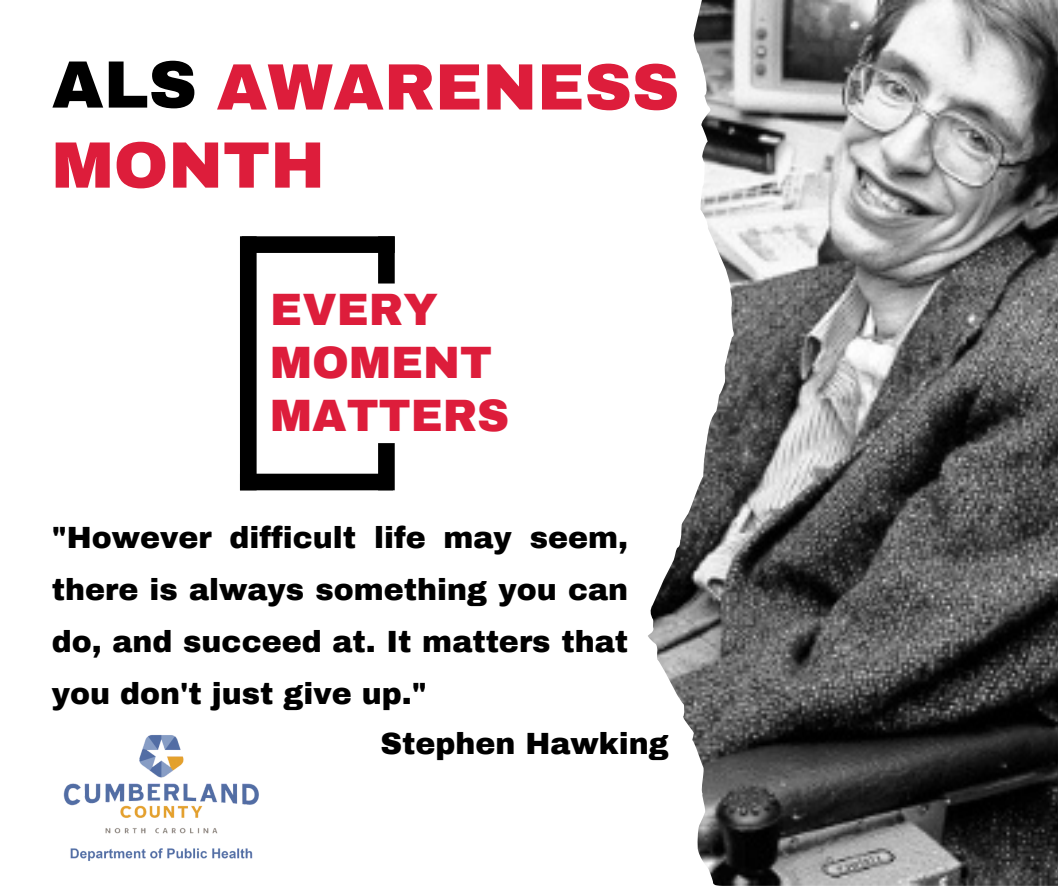
<style>
.page{position:relative;width:1058px;height:887px;background:#fff}
.page>*{position:absolute;margin:0;border:0;box-sizing:border-box;transform-origin:0 0}
.t1{font:900 65.55px "Archivo";color:#dd1d3b}
.t2{font:900 44.4px "Archivo";color:#dd1d3b}
.t3{font:900 30px/51.8px "Archivo";color:#000;text-align:justify}
.s1{font-size:66.9px;color:#000}
</style>
<div class="page">
<img style="left:648px;top:0;width:410px;height:885px">
<div style="left:378px;top:236px;width:17px;height:47px;background:#000"></div>
<div style="left:378px;top:443px;width:17px;height:47px;background:#000"></div>
<div style="left:240px;top:473px;width:153px;height:17px;background:#000"></div>
<div style="left:242px;top:236px;width:153px;height:17px;background:#000"></div>
<div style="left:240px;top:236px;width:16px;height:254px;background:#000"></div>
<img style="left:63px;top:735px;width:196px;height:126px">
<h2 class="t1" style="left:52px;top:52px;width:629px"><span class="s1">ALS</span> AWARENESS</h2>
<p class="t1" style="left:52px;top:130px;width:275px">MONTH</p>
<h1 class="t2" style="left:270px;top:285px;width:169px">EVERY</h1>
<h1 class="t2" style="left:270px;top:339px;width:223px">MOMENT</h1>
<h1 class="t2" style="left:270px;top:392px;width:240px">MATTERS</h1>
<h2 class="t3" style="left:52px;top:512px;width:578px">"However difficult life may seem, there is always something you can do, and succeed at. It matters that you don't just give up."</h2>
<p class="t3" style="left:380px;top:717px;width:290px">Stephen Hawking</p>
</div>
